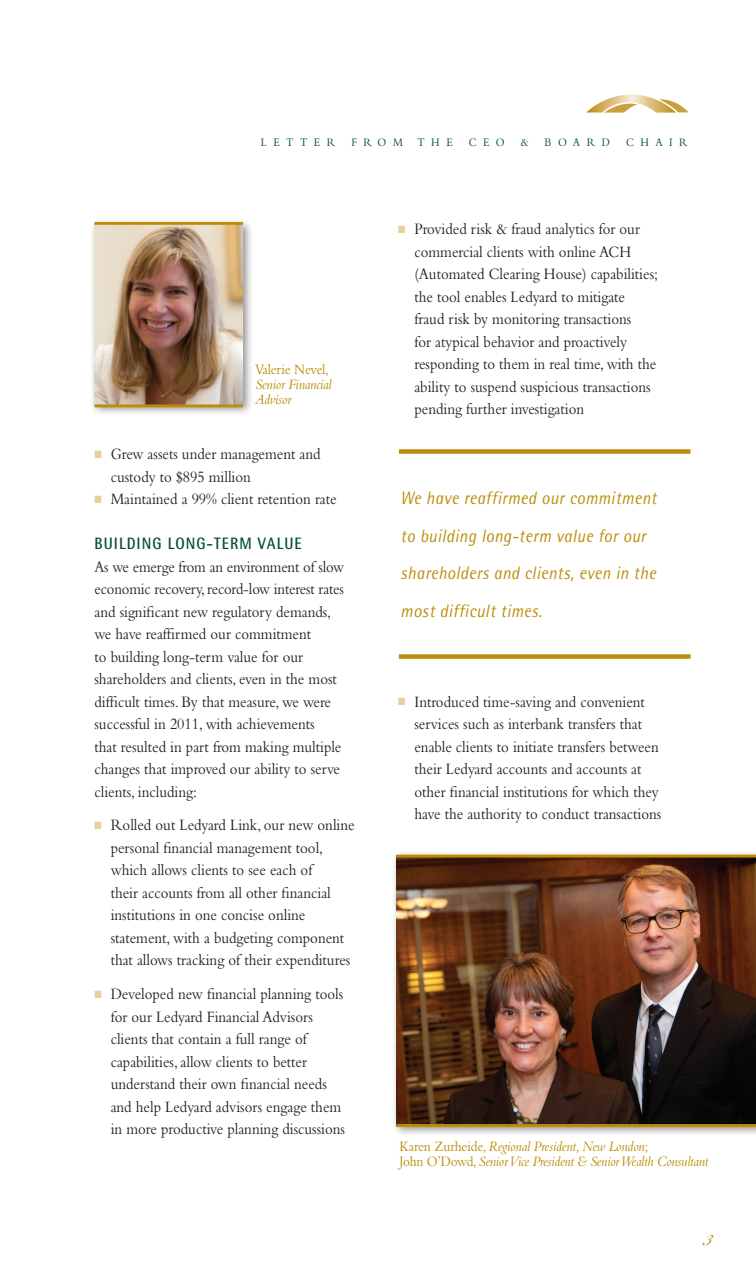
<style>
.page{position:relative;width:756px;height:1269px;background:#fff}
.page>*{position:absolute;margin:0;border:0;box-sizing:border-box;transform-origin:0 0}
.t1{font:30px "Bickham Script MM Alt I 400";color:#bb8c07}
.Sunbheads{font:italic 18px/37.5px "Rotis Semi Sans";letter-spacing:.03em;color:#bb8c07;scale:.9 1}
.body_copy{font:16.5px/22.5px "Bembo";color:#231f20;scale:.9 1}
.body_copy-2{font:16.5px/22.5px "Bembo";color:#231f20;scale:.89 1}
.Sunbheads-2{font:700 16.5px "Rotis Semi Sans";letter-spacing:.07em;color:#004e38;scale:.9 1}
.captions{font:italic 15px/15px "Bembo";letter-spacing:-.01em;color:#bb8c07;scale:.9 1}
.t2{font:12px "Bembo";letter-spacing:.6em;color:#004e38;scale:.9 1}
.s1{font-style:normal}
.s2{color:#e7cf9f}
</style>
<div class="page">
<svg style="left:586px;top:94px;width:102px;height:19px"></svg>
<div style="left:399px;top:449px;width:292px;height:5px;background:#bb8c07"></div>
<div style="left:399px;top:654px;width:292px;height:5px;background:#bb8c07"></div>
<div style="left:391px;top:850px;width:365px;height:287px;background:#231f20;opacity:.5"></div>
<img style="left:396px;top:858px;width:360px;height:266px">
<hr style="left:396px;top:1124px;width:360px;height:3px;background:#bb8c07">
<div style="left:89px;top:218px;width:165px;height:199px;background:#231f20;opacity:.5"></div>
<img style="left:94px;top:225px;width:149px;height:179px">
<hr style="left:94px;top:404px;width:149px;height:3px;background:#bb8c07">
<hr style="left:94px;top:222px;width:149px;height:3px;background:#bb8c07">
<hr style="left:396px;top:855px;width:360px;height:3px;background:#bb8c07">
<p class="t2" style="left:261px;top:135px;width:84px">LETTER</p>
<p class="t2" style="left:351px;top:135px;width:114px">FROM THE</p>
<p class="t2" style="left:469px;top:135px;width:42px">CEO</p>
<p class="t2" style="left:521px;top:135px;width:10px">&amp;</p>
<p class="t2" style="left:545px;top:135px;width:74px">BOARD</p>
<p class="t2" style="left:626px;top:135px;width:70px">CHAIR</p>
<p class="captions" style="left:255px;top:361px;width:87px"><span class="s1">Valerie Nevel,<br></span>Senior Financial<br>Advisor</p>
<p class="body_copy" style="left:111px;top:442px;width:235px;text-indent:-16px"><span class="s2">■</span> Grew assets under management and custody to $895 million</p>
<p class="body_copy" style="left:94px;top:487px;width:271px"><span class="s2">■</span> Maintained a 99% client retention rate</p>
<p class="Sunbheads-2" style="left:94px;top:533px;width:232px">BUILDING LONG-TERM VALUE</p>
<p class="body_copy-2" style="left:94px;top:555px;width:282px">As we emerge from an environment of slow economic recovery, record-low interest rates and significant new regulatory demands, we have reaffirmed our commitment<br>to building long-term value for our shareholders and clients, even in the most difficult times. By that measure, we were successful in 2011, with achievements<br>that resulted in part from making multiple changes that improved our ability to serve clients, including:</p>
<p class="body_copy" style="left:111px;top:814px;width:273px;text-indent:-16px"><span class="s2">■</span> Rolled out Ledyard Link, our new online personal financial management tool, which allows clients to see each of<br>their accounts from all other financial institutions in one concise online statement, with a budgeting component that allows tracking of their expenditures</p>
<p class="body_copy" style="left:111px;top:982px;width:262px;text-indent:-16px"><span class="s2">■</span> Developed new financial planning tools for our Ledyard Financial Advisors clients that contain a full range of capabilities, allow clients to better understand their own financial needs and help Ledyard advisors engage them in more productive planning discussions</p>
<p class="body_copy" style="left:414px;top:217px;width:272px;text-indent:-16px"><span class="s2">■</span> Provided risk &amp; fraud analytics for our commercial clients with online ACH (Automated Clearing House) capabilities; the tool enables Ledyard to mitigate fraud risk by monitoring transactions<br>for atypical behavior and proactively responding to them in real time, with the ability to suspend suspicious transactions pending further investigation</p>
<p class="Sunbheads" style="left:401px;top:479px;width:286px">We have reaffirmed our commitment to building long-term value for our shareholders and clients, even in the most difficult times.</p>
<p class="body_copy" style="left:414px;top:690px;width:276px;text-indent:-16px"><span class="s2">■</span> Introduced time-saving and convenient services such as interbank transfers that enable clients to initiate transfers between their Ledyard accounts and accounts at other financial institutions for which they have the authority to conduct transactions</p>
<p class="captions" style="left:400px;top:1139px;width:344px"><span class="s1">Karen Zurheide,</span> Regional President, New London<span class="s1">;<br>John O’Dowd,</span> Senior Vice President &amp; Senior Wealth Consultant</p>
<p class="t1" style="left:706px;top:1215px;width:8px">3</p>
</div>
